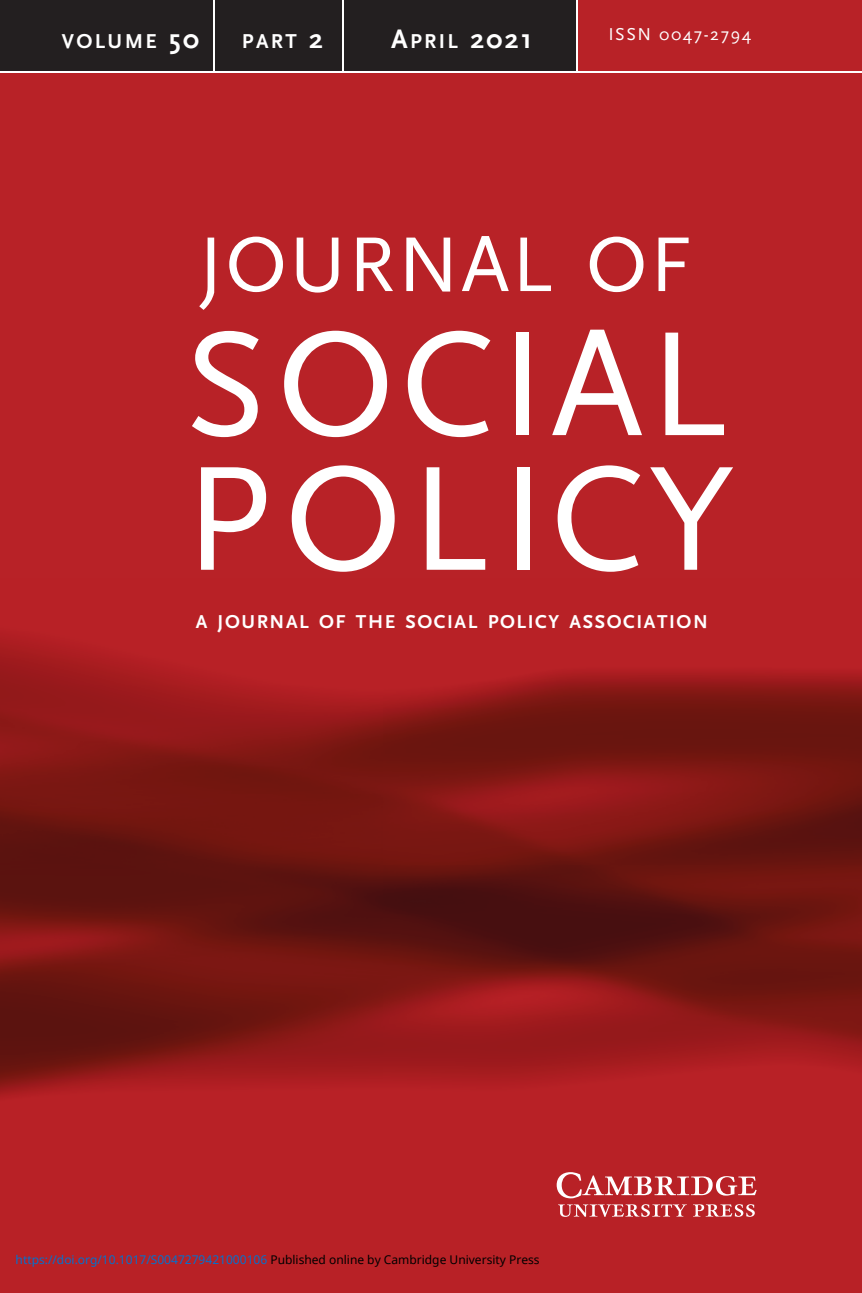
<style>
.page{position:relative;width:862px;height:1293px;background:#fff}
.page>*{position:absolute;margin:0;border:0;box-sizing:border-box;transform-origin:0 0}
.t1{font:155.2px/134.6px "Scala Sans";letter-spacing:.035em;color:#fff}
.t2{font:81px "Scala Sans";letter-spacing:.025em;color:#fff}
.t3{font:700 28px "Scala Sans";color:#fff}
.t4{font:700 21px "Scala Sans";letter-spacing:.115em;color:#fff}
.t5{font:700 19.6px "Scala Sans";letter-spacing:.08em;color:#fff}
.t6{font:18px "Scala Sans";letter-spacing:.085em;color:#fff}
.t7{font:12px "Noto Sans";color:#0172cf}
.s1{font-size:28px}
.s2{font-size:21px}
.s3{color:#000}
</style>
<div class="page">
<div style="left:0;top:73px;width:862px;height:1220px;background:#b82227"></div>
<img style="left:0;top:638px;width:862px;height:579px">
<div style="left:0;top:0;width:862px;height:72px;background:#231f20"></div>
<div style="left:577px;top:0;width:285px;height:72px;background:#b82227"></div>
<hr style="left:214px;top:0;width:1px;height:72px;background:#fff">
<hr style="left:343px;top:0;width:1px;height:72px;background:#fff">
<hr style="left:576px;top:0;width:1px;height:72px;background:#fff">
<hr style="left:0;top:71px;width:862px;height:1px;background:#fff">
<svg style="left:556px;top:1172px;width:200px;height:26px"></svg>
<svg style="left:558px;top:1204px;width:129px;height:13px"></svg>
<svg style="left:693px;top:1204px;width:62px;height:12px"></svg>
<h3 class="t4" style="left:62px;top:30px;width:139px">VOLUME <span class="s1">50</span></h3>
<h3 class="t4" style="left:242px;top:30px;width:83px">PART <span class="s1">2</span></h3>
<h3 class="t3" style="left:391px;top:24px;width:142px">A<span class="s2">PRIL</span> 2021</h3>
<h3 class="t6" style="left:608px;top:25px;width:144px">ISSN 0047-2794</h3>
<h2 class="t2" style="left:199px;top:221px;width:495px">JOURNAL OF</h2>
<h1 class="t1" style="left:184px;top:320px;width:552px">SOCIAL<br>POLICY</h1>
<h3 class="t5" style="left:196px;top:611px;width:513px">A JOURNAL OF THE SOCIAL POLICY ASSOCIATION</h3>
<p class="t7" style="left:16px;top:1251px;width:525px">https://doi.org/10.1017/S0047279421000106 <span class="s3">Published online by Cambridge University Press</span></p>
</div>
